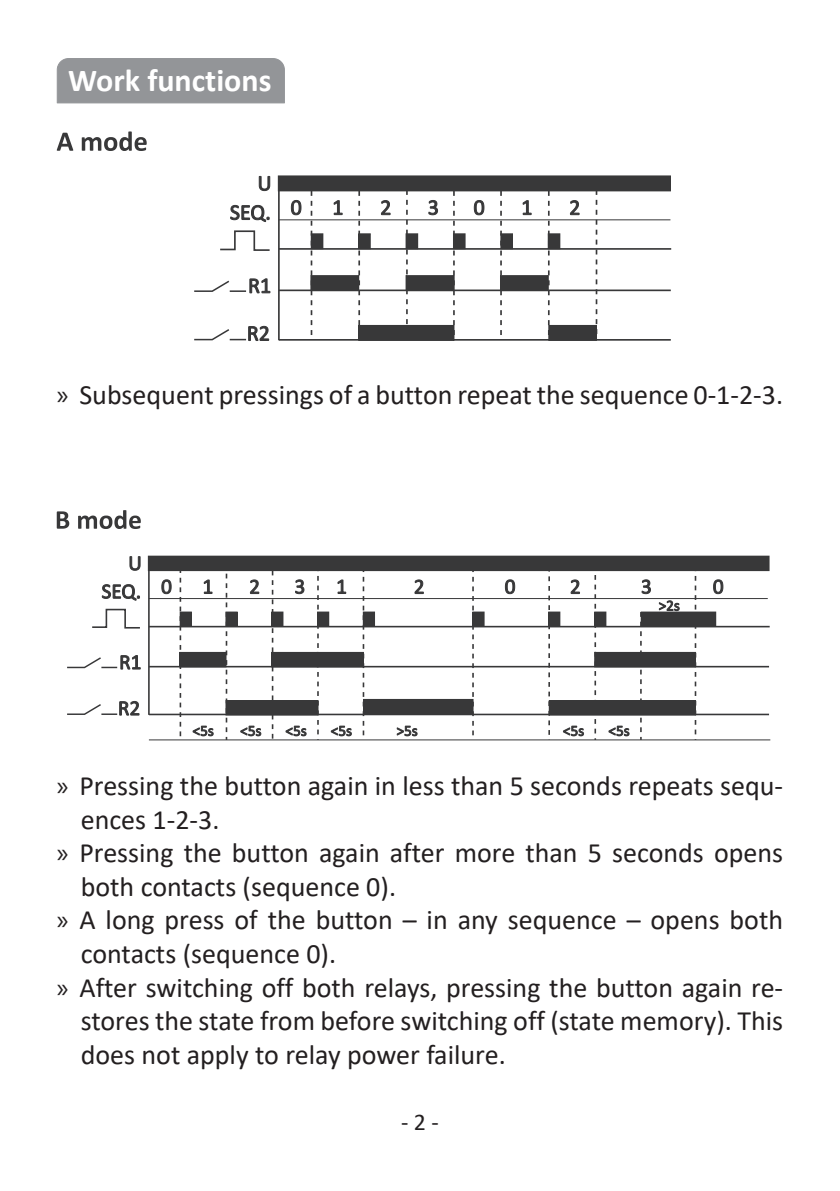
<style>
.page{position:relative;width:840px;height:1191px;background:#fff}
.page>*{position:absolute;margin:0;border:0;box-sizing:border-box;transform-origin:0 0}
.t1{font:700 32px "Calibri";color:#fff}
.t2{font:28px "Calibri";color:#231f20}
.t3{font:24px "Calibri";color:#231f20}
.s1{font-family:"Myriad Pro"}
</style>
<div class="page">
<svg style="left:220px;top:230px;width:50px;height:21px"></svg>
<div style="left:278px;top:176px;width:392px;height:15px;background:#383839"></div>
<div style="left:311px;top:234px;width:12px;height:15px;background:#383839"></div>
<div style="left:311px;top:233px;width:12px;height:16px;border:1px solid #383839"></div>
<div style="left:311px;top:276px;width:47px;height:14px;background:#383839"></div>
<div style="left:310px;top:275px;width:49px;height:16px;border:1px solid #383839"></div>
<div style="left:358px;top:325px;width:95px;height:15px;background:#383839"></div>
<div style="left:358px;top:234px;width:12px;height:15px;background:#383839"></div>
<div style="left:358px;top:233px;width:12px;height:16px;border:1px solid #383839"></div>
<div style="left:406px;top:234px;width:11px;height:15px;background:#383839"></div>
<div style="left:405px;top:233px;width:13px;height:16px;border:1px solid #383839"></div>
<div style="left:453px;top:234px;width:12px;height:15px;background:#383839"></div>
<div style="left:453px;top:233px;width:12px;height:16px;border:1px solid #383839"></div>
<div style="left:500px;top:234px;width:12px;height:15px;background:#383839"></div>
<div style="left:500px;top:233px;width:12px;height:16px;border:1px solid #383839"></div>
<div style="left:406px;top:276px;width:47px;height:14px;background:#383839"></div>
<div style="left:405px;top:275px;width:49px;height:16px;border:1px solid #383839"></div>
<hr style="left:279px;top:248px;width:391px;height:2px;background:#383839">
<hr style="left:279px;top:289px;width:391px;height:2px;background:#383839">
<hr style="left:279px;top:339px;width:391px;height:2px;background:#383839">
<svg style="left:258px;top:176px;width:12px;height:15px"></svg>
<hr style="left:278px;top:182px;width:1px;height:158px;background:#383839">
<svg style="left:310px;top:191px;width:2px;height:144px"></svg>
<svg style="left:358px;top:191px;width:2px;height:134px"></svg>
<svg style="left:406px;top:191px;width:1px;height:134px"></svg>
<svg style="left:452px;top:191px;width:2px;height:148px"></svg>
<svg style="left:500px;top:191px;width:1px;height:144px"></svg>
<svg style="left:333px;top:200px;width:10px;height:15px"></svg>
<svg style="left:381px;top:200px;width:9px;height:15px"></svg>
<svg style="left:428px;top:200px;width:10px;height:16px"></svg>
<svg style="left:473px;top:200px;width:11px;height:16px"></svg>
<svg style="left:194px;top:278px;width:76px;height:16px"></svg>
<svg style="left:194px;top:325px;width:75px;height:16px"></svg>
<svg style="left:290px;top:200px;width:11px;height:16px"></svg>
<svg style="left:230px;top:205px;width:40px;height:17px"></svg>
<hr style="left:279px;top:219px;width:391px;height:1px;background:#383839">
<div style="left:500px;top:276px;width:48px;height:14px;background:#383839"></div>
<div style="left:500px;top:275px;width:48px;height:16px;border:1px solid #383839"></div>
<svg style="left:547px;top:191px;width:2px;height:134px"></svg>
<svg style="left:522px;top:200px;width:9px;height:15px"></svg>
<div style="left:548px;top:234px;width:11px;height:15px;background:#383839"></div>
<div style="left:547px;top:233px;width:13px;height:16px;border:1px solid #383839"></div>
<svg style="left:595px;top:191px;width:2px;height:148px"></svg>
<svg style="left:569px;top:200px;width:10px;height:15px"></svg>
<div style="left:548px;top:325px;width:48px;height:15px;background:#383839"></div>
<svg style="left:57px;top:133px;width:16px;height:18px"></svg>
<svg style="left:82px;top:131px;width:65px;height:20px"></svg>
<svg style="left:92px;top:608px;width:48px;height:21px"></svg>
<div style="left:148px;top:556px;width:620px;height:14px;background:#383839"></div>
<div style="left:148px;top:556px;width:621px;height:15px;border:1px solid #383839"></div>
<div style="left:180px;top:612px;width:11px;height:14px;background:#383839"></div>
<div style="left:180px;top:611px;width:12px;height:16px;border:1px solid #383839"></div>
<div style="left:180px;top:652px;width:46px;height:15px;background:#383839"></div>
<div style="left:226px;top:700px;width:92px;height:15px;background:#383839"></div>
<div style="left:226px;top:612px;width:11px;height:14px;background:#383839"></div>
<div style="left:225px;top:611px;width:12px;height:16px;border:1px solid #383839"></div>
<div style="left:271px;top:612px;width:12px;height:14px;background:#383839"></div>
<div style="left:271px;top:611px;width:12px;height:16px;border:1px solid #383839"></div>
<div style="left:317px;top:612px;width:11px;height:14px;background:#383839"></div>
<div style="left:317px;top:611px;width:12px;height:16px;border:1px solid #383839"></div>
<div style="left:363px;top:612px;width:11px;height:14px;background:#383839"></div>
<div style="left:363px;top:611px;width:11px;height:16px;border:1px solid #383839"></div>
<div style="left:271px;top:652px;width:47px;height:15px;background:#383839"></div>
<div style="left:317px;top:652px;width:46px;height:15px;background:#383839"></div>
<hr style="left:149px;top:626px;width:620px;height:1px;background:#383839">
<hr style="left:149px;top:666px;width:619px;height:1px;background:#383839">
<hr style="left:149px;top:713px;width:619px;height:2px;background:#383839">
<svg style="left:129px;top:556px;width:12px;height:15px"></svg>
<hr style="left:148px;top:562px;width:2px;height:153px;background:#383839">
<svg style="left:179px;top:569px;width:2px;height:168px"></svg>
<svg style="left:225px;top:569px;width:2px;height:170px"></svg>
<svg style="left:271px;top:570px;width:2px;height:169px"></svg>
<svg style="left:317px;top:569px;width:1px;height:166px"></svg>
<svg style="left:362px;top:569px;width:2px;height:167px"></svg>
<svg style="left:203px;top:579px;width:10px;height:15px"></svg>
<svg style="left:192px;top:725px;width:22px;height:11px"></svg>
<svg style="left:249px;top:579px;width:10px;height:15px"></svg>
<svg style="left:295px;top:579px;width:9px;height:15px"></svg>
<svg style="left:337px;top:579px;width:9px;height:15px"></svg>
<svg style="left:414px;top:579px;width:10px;height:15px"></svg>
<svg style="left:67px;top:655px;width:74px;height:15px"></svg>
<svg style="left:67px;top:700px;width:73px;height:16px"></svg>
<div style="left:363px;top:699px;width:110px;height:15px;background:#383839"></div>
<hr style="left:149px;top:739px;width:620px;height:1px;background:#383839">
<svg style="left:240px;top:725px;width:21px;height:11px"></svg>
<svg style="left:285px;top:725px;width:21px;height:11px"></svg>
<svg style="left:330px;top:725px;width:22px;height:11px"></svg>
<div style="left:472px;top:612px;width:12px;height:14px;background:#383839"></div>
<div style="left:472px;top:611px;width:12px;height:16px;border:1px solid #383839"></div>
<svg style="left:472px;top:569px;width:1px;height:171px"></svg>
<svg style="left:161px;top:579px;width:11px;height:15px"></svg>
<svg style="left:396px;top:725px;width:21px;height:11px"></svg>
<svg style="left:658px;top:600px;width:21px;height:11px"></svg>
<svg style="left:504px;top:579px;width:11px;height:15px"></svg>
<div style="left:548px;top:612px;width:11px;height:14px;background:#383839"></div>
<div style="left:548px;top:611px;width:12px;height:16px;border:1px solid #383839"></div>
<svg style="left:548px;top:569px;width:1px;height:171px"></svg>
<svg style="left:594px;top:569px;width:1px;height:171px"></svg>
<svg style="left:570px;top:579px;width:10px;height:15px"></svg>
<svg style="left:563px;top:725px;width:21px;height:11px"></svg>
<div style="left:549px;top:700px;width:146px;height:15px;background:#383839"></div>
<svg style="left:101px;top:584px;width:39px;height:17px"></svg>
<hr style="left:149px;top:598px;width:618px;height:1px;background:#383839">
<div style="left:594px;top:612px;width:11px;height:14px;background:#383839"></div>
<div style="left:594px;top:611px;width:12px;height:16px;border:1px solid #383839"></div>
<div style="left:594px;top:652px;width:101px;height:15px;background:#383839"></div>
<svg style="left:639px;top:625px;width:2px;height:115px"></svg>
<svg style="left:641px;top:579px;width:9px;height:15px"></svg>
<svg style="left:608px;top:725px;width:21px;height:11px"></svg>
<div style="left:641px;top:612px;width:74px;height:14px;background:#383839"></div>
<div style="left:640px;top:611px;width:75px;height:16px;border:1px solid #383839"></div>
<svg style="left:694px;top:569px;width:2px;height:171px"></svg>
<svg style="left:713px;top:579px;width:10px;height:15px"></svg>
<svg style="left:57px;top:511px;width:12px;height:17px"></svg>
<svg style="left:78px;top:510px;width:63px;height:19px"></svg>
<div style="left:57px;top:58px;width:228px;height:45px;background:#939598"></div>
<p class="t1" style="left:68px;top:58px;width:204px">Work functions</p>
<p class="t2" style="left:57px;top:375px;width:727px"><span class="s1">»</span> Subsequent pressings of a button repeat the sequence 0-1-2-3.</p>
<p class="t2" style="left:57px;top:766px;width:727px"><span class="s1">»</span> Pressing the button again in less than 5 seconds repeats sequ-</p>
<p class="t2" style="left:81px;top:800px;width:140px">ences 1-2-3.</p>
<p class="t2" style="left:57px;top:833px;width:727px"><span class="s1">»</span> Pressing the button again after more than 5 seconds opens</p>
<p class="t2" style="left:81px;top:867px;width:316px">both contacts (sequence 0).</p>
<p class="t2" style="left:57px;top:900px;width:727px"><span class="s1">»</span> A long press of the button – in any sequence – opens both</p>
<p class="t2" style="left:81px;top:934px;width:257px">contacts (sequence 0).</p>
<p class="t2" style="left:57px;top:968px;width:727px"><span class="s1">»</span> After switching off both relays, pressing the button again re-</p>
<p class="t2" style="left:81px;top:1001px;width:703px">stores the state from before switching off (state memory). This</p>
<p class="t2" style="left:81px;top:1035px;width:426px">does not apply to relay power failure.</p>
<p class="t3" style="left:401px;top:1105px;width:39px">- 2 -</p>
</div>
